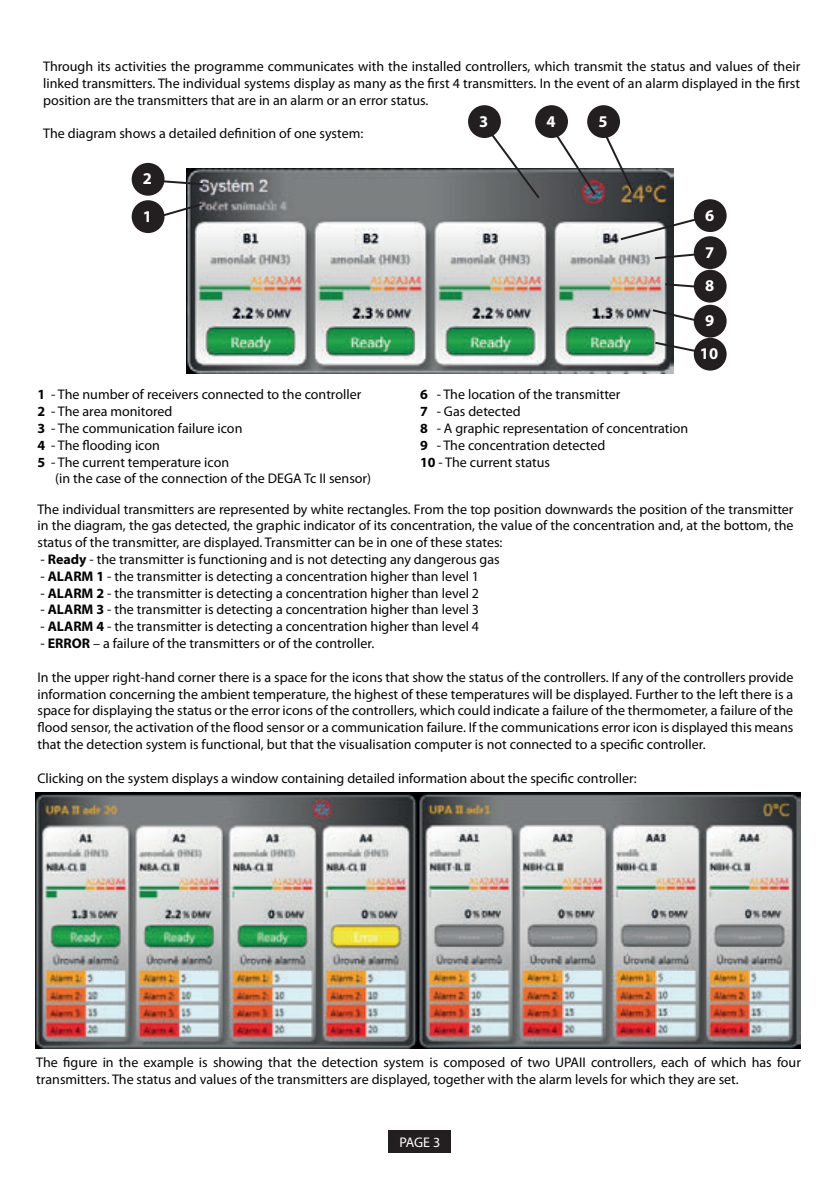
<style>
.page{position:relative;width:840px;height:1191px;background:#fff}
.page>*{position:absolute;margin:0;border:0;box-sizing:border-box;transform-origin:0 0}
.t1{font:700 16.4px/34.2px "Myriad Pro";color:#fff;text-align:justify}
.t2{font:14px/16.8px "Myriad Pro";color:#040503;text-align:justify}
.t3{font:14px "Myriad Pro";color:#fff}
.s1{font-weight:700}
</style>
<div class="page">
<div style="left:388px;top:1130px;width:63px;height:22px;background:#231f20"></div>
<img style="left:186px;top:168px;width:487px;height:206px">
<svg style="left:158px;top:179px;width:47px;height:40px"></svg>
<div style="left:468px;top:105px;width:32px;height:33px;background:#231f20;border-radius:50%"></div>
<div style="left:535px;top:105px;width:32px;height:33px;background:#231f20;border-radius:50%"></div>
<div style="left:587px;top:105px;width:32px;height:33px;background:#231f20;border-radius:50%"></div>
<div style="left:693px;top:199px;width:33px;height:33px;background:#231f20;border-radius:50%"></div>
<div style="left:693px;top:236px;width:33px;height:33px;background:#231f20;border-radius:50%"></div>
<div style="left:693px;top:270px;width:33px;height:32px;background:#231f20;border-radius:50%"></div>
<div style="left:693px;top:305px;width:33px;height:32px;background:#231f20;border-radius:50%"></div>
<div style="left:693px;top:338px;width:33px;height:32px;background:#231f20;border-radius:50%"></div>
<div style="left:132px;top:200px;width:32px;height:33px;background:#231f20;border-radius:50%"></div>
<div style="left:132px;top:163px;width:32px;height:33px;background:#231f20;border-radius:50%"></div>
<svg style="left:485px;top:126px;width:217px;height:228px"></svg>
<img style="left:36px;top:793px;width:764px;height:255px">
<p class="t2" style="left:43px;top:58px;width:758px">Through its activities the programme communicates with the installed controllers, which transmit the status and values of their linked transmitters. The individual systems display as many as the first 4 transmitters. In the event of an alarm displayed in the first position are the transmitters that are in an alarm or an error status.</p>
<p class="t2" style="left:43px;top:125px;width:321px">The diagram shows a detailed definition of one system:</p>
<p class="t1" style="left:479px;top:103px;width:11px">3</p>
<p class="t1" style="left:546px;top:103px;width:11px">4</p>
<p class="t1" style="left:598px;top:103px;width:11px">5</p>
<p class="t1" style="left:143px;top:161px;width:11px">2</p>
<p class="t1" style="left:143px;top:198px;width:11px">1</p>
<p class="t1" style="left:704px;top:197px;width:11px">6</p>
<p class="t1" style="left:704px;top:234px;width:11px">7<br>8<br>9</p>
<p class="t1" style="left:699px;top:336px;width:20px">10</p>
<p class="t2" style="left:37px;top:386px;width:325px"><span class="s1">1</span> - The number of receivers connected to the controller</p>
<p class="t2" style="left:37px;top:403px;width:136px"><span class="s1">2</span> - The area monitored</p>
<p class="t2" style="left:37px;top:419px;width:206px"><span class="s1">3</span> - The communication failure icon</p>
<p class="t2" style="left:37px;top:436px;width:124px"><span class="s1">4</span> - The flooding icon</p>
<p class="t2" style="left:37px;top:453px;width:193px"><span class="s1">5</span> - The current temperature icon</p>
<p class="t2" style="left:55px;top:470px;width:317px">(in the case of the connection of the DEGA Tc II sensor)</p>
<p class="t2" style="left:420px;top:386px;width:202px"><span class="s1">6</span> - The location of the transmitter</p>
<p class="t2" style="left:420px;top:403px;width:102px"><span class="s1">7</span> - Gas detected</p>
<p class="t2" style="left:420px;top:419px;width:270px"><span class="s1">8</span> - A graphic representation of concentration</p>
<p class="t2" style="left:420px;top:436px;width:187px"><span class="s1">9</span> - The concentration detected</p>
<p class="t2" style="left:420px;top:453px;width:131px"><span class="s1">10</span> - The current status</p>
<p class="t2" style="left:37px;top:500px;width:757px">The individual transmitters are represented by white rectangles. From the top position downwards the position of the transmitter in the diagram, the gas detected, the graphic indicator of its concentration, the value of the concentration and, at the bottom, the status of the transmitter, are displayed. Transmitter can be in one of these states:</p>
<p class="t2" style="left:40px;top:551px;width:460px">- <span class="s1">Ready</span> - the transmitter is functioning and is not detecting any dangerous gas</p>
<p class="t2" style="left:40px;top:567px;width:440px">- <span class="s1">ALARM 1</span> - the transmitter is detecting a concentration higher than level 1</p>
<p class="t2" style="left:40px;top:584px;width:440px">- <span class="s1">ALARM 2</span> - the transmitter is detecting a concentration higher than level 2</p>
<p class="t2" style="left:40px;top:601px;width:440px">- <span class="s1">ALARM 3</span> - the transmitter is detecting a concentration higher than level 3</p>
<p class="t2" style="left:40px;top:618px;width:440px">- <span class="s1">ALARM 4</span> - the transmitter is detecting a concentration higher than level 4</p>
<p class="t2" style="left:40px;top:635px;width:335px">- <span class="s1">ERROR</span> – a failure of the transmitters or of the controller.</p>
<p class="t2" style="left:37px;top:668px;width:757px">In the upper right-hand corner there is a space for the icons that show the status of the controllers. If any of the controllers provide information concerning the ambient temperature, the highest of these temperatures will be displayed. Further to the left there is a space for displaying the status or the error icons of the controllers, which could indicate a failure of the thermometer, a failure of the flood sensor, the activation of the flood sensor or a communication failure. If the communications error icon is displayed this means that the detection system is functional, but that the visualisation computer is not connected to a specific controller.</p>
<p class="t2" style="left:37px;top:769px;width:600px">Clicking on the system displays a window containing detailed information about the specific controller:</p>
<p class="t2" style="left:36px;top:1054px;width:765px">The figure in the example is showing that the detection system is composed of two UPAII controllers, each of which has four transmitters. The status and values of the transmitters are displayed, together with the alarm levels for which they are set.</p>
<p class="t3" style="left:399px;top:1133px;width:42px">PAGE 3</p>
</div>
